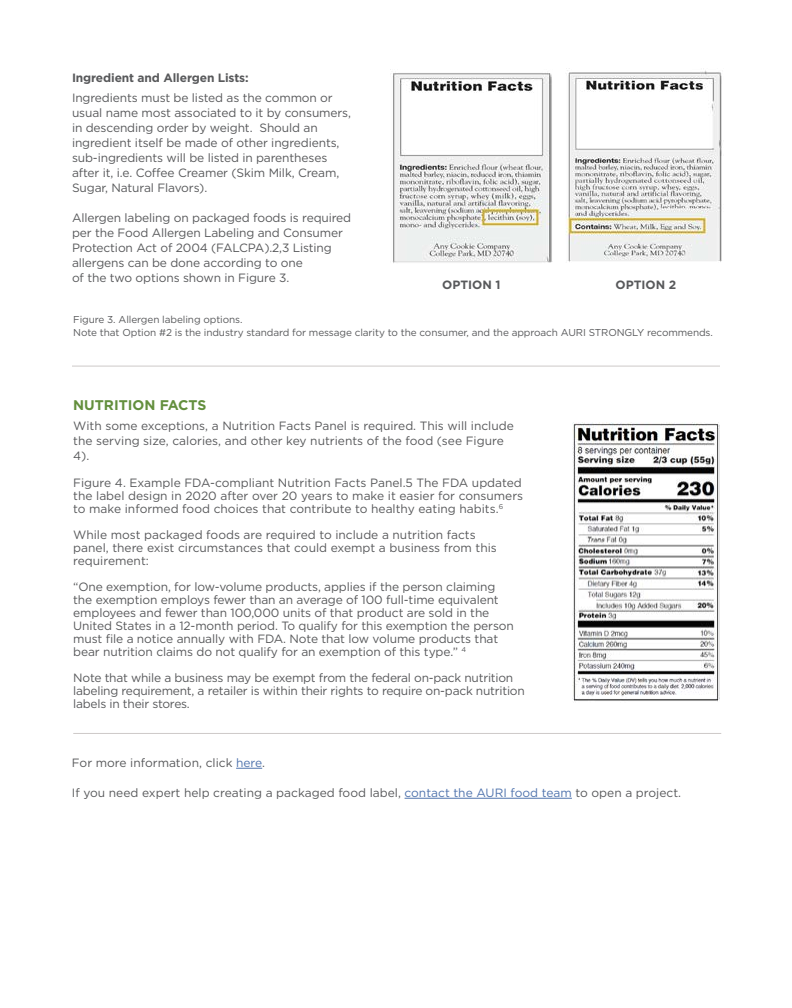
<style>
.page{position:relative;width:792px;height:1008px;background:#fff}
.page>*{position:absolute;margin:0;border:0;box-sizing:border-box;transform-origin:0 0}
.t1{font:700 14px "Gotham";color:#638f3d}
.t2{font:12px/15px "Gotham";letter-spacing:-.01em;color:#58595b}
.t3{font:700 12px "Gotham";letter-spacing:-.01em;color:#58595b}
.t4{font:10px/13px "Gotham";letter-spacing:-.01em;color:#58595b}
.s1{color:#4f73ad}
</style>
<div class="page">
<svg style="left:236px;top:768px;width:26px;height:1px"></svg>
<hr style="left:405px;top:798px;width:167px;height:1px;background:#4f73ad">
<img style="left:572px;top:423px;width:148px;height:279px">
<img style="left:390px;top:69px;width:163px;height:194px">
<img style="left:566px;top:68px;width:156px;height:194px">
<hr style="left:72px;top:366px;width:648px;height:1px;background:#cec9c8">
<hr style="left:73px;top:733px;width:648px;height:1px;background:#cec9c8">
<p class="t3" style="left:72px;top:70px;width:178px">Ingredient and Allergen Lists:</p>
<p class="t2" style="left:72px;top:90px;width:281px">Ingredients must be listed as the common or usual name most associated to it by consumers, in descending order by weight. Should an ingredient itself be made of other ingredients, sub-ingredients will be listed in parentheses after it, i.e. Coffee Creamer (Skim Milk, Cream, Sugar, Natural Flavors).</p>
<p class="t2" style="left:72px;top:210px;width:281px">Allergen labeling on packaged foods is required per the Food Allergen Labeling and Consumer Protection Act of 2004 (FALCPA).2,3 Listing allergens can be done according to one<br>of the two options shown in Figure 3.</p>
<p class="t4" style="left:73px;top:313px;width:641px">Figure 3. Allergen labeling options.<br>Note that Option #2 is the industry standard for message clarity to the consumer, and the approach AURI STRONGLY recommends.</p>
<p class="t3" style="left:442px;top:277px;width:60px">OPTION 1</p>
<p class="t3" style="left:616px;top:277px;width:62px">OPTION 2</p>
<p class="t1" style="left:73px;top:396px;width:135px">NUTRITION FACTS</p>
<p class="t2" style="left:73px;top:418px;width:442px">With some exceptions, a Nutrition Facts Panel is required. This will include the serving size, calories, and other key nutrients of the food (see Figure<br>4).</p>
<p class="t2" style="left:73px;top:476px;width:451px;line-height:13px;text-align:justify">Figure 4. Example FDA-compliant Nutrition Facts Panel.5 The FDA updated the label design in 2020 after over 20 years to make it easier for consumers to make informed food choices that contribute to healthy eating habits.<sup>6</sup></p>
<p class="t2" style="left:73px;top:528px;width:425px;line-height:13px">While most packaged foods are required to include a nutrition facts panel, there exist circumstances that could exempt a business from this requirement:</p>
<p class="t2" style="left:73px;top:580px;width:442px;line-height:13px">“One exemption, for low-volume products, applies if the person claiming the exemption employs fewer than an average of 100 full-time equivalent employees and fewer than 100,000 units of that product are sold in the United States in a 12-month period. To qualify for this exemption the person must file a notice annually with FDA. Note that low volume products that bear nutrition claims do not qualify for an exemption of this type.” <sup>4</sup></p>
<p class="t2" style="left:73px;top:671px;width:453px;line-height:13px">Note that while a business may be exempt from the federal on-pack nutrition labeling requirement, a retailer is within their rights to require on-pack nutrition labels in their stores.</p>
<p class="t2" style="left:72px;top:755px;width:195px">For more information, click <span class="s1">here</span>.</p>
<p class="t2" style="left:72px;top:785px;width:611px">If you need expert help creating a packaged food label, <span class="s1">contact the AURI food team</span> to open a project.</p>
</div>
